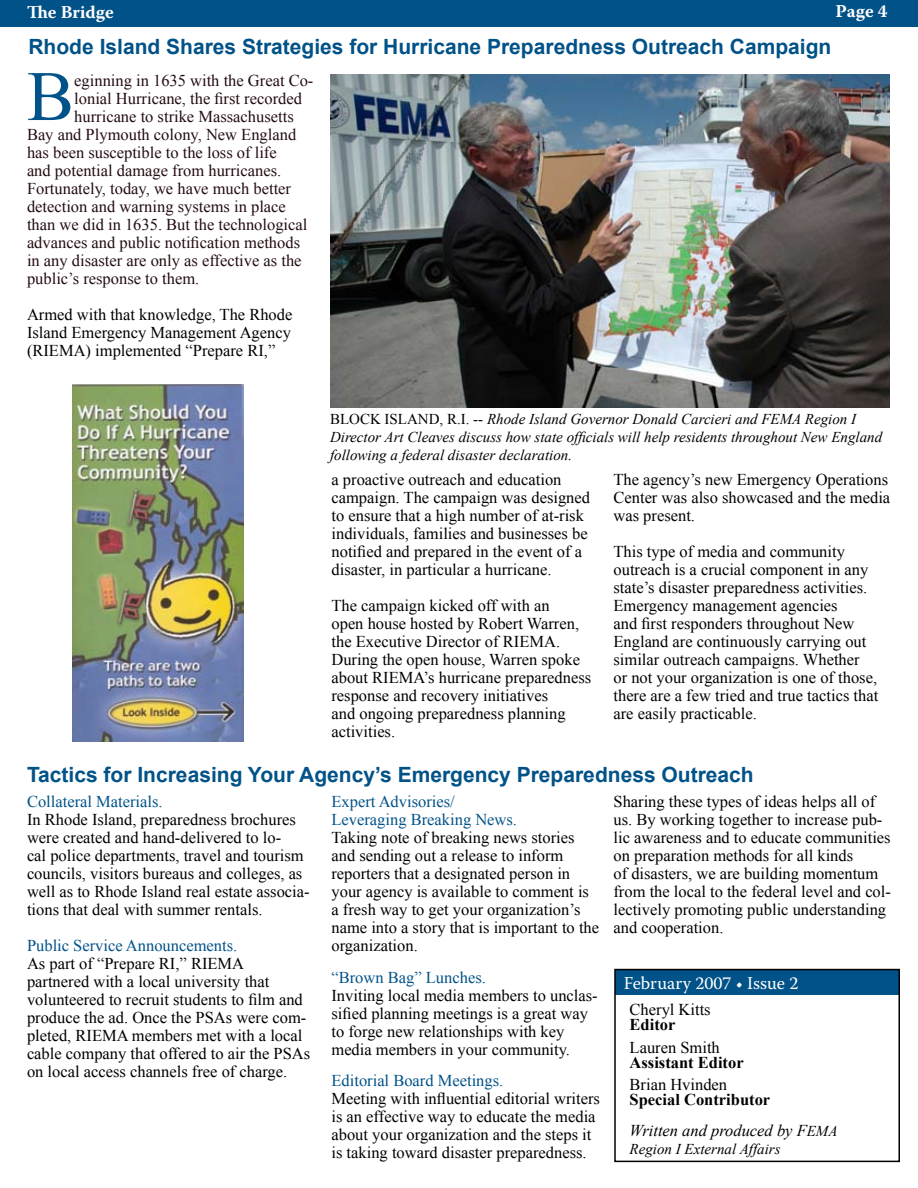
<style>
.page{position:relative;width:918px;height:1188px;background:#fff}
.page>*{position:absolute;margin:0;border:0;box-sizing:border-box;transform-origin:0 0}
.t1{font:70.8px "Times New Roman";color:#005288}
.t2{font:700 21px "Arial";color:#005288}
.t3{font:18px "Warnock Pro";color:#fff}
.t4{font:700 18px "Warnock Pro";color:#fffcfd}
.t5{font:16.5px/18px "Times New Roman";color:#000}
.t6{font:16.5px "Times New Roman";color:#240d11}
.t7{font:16.5px/18px "Times New Roman";color:#005288}
.t8{font:italic 16.5px/30.6px "Times New Roman";color:#000}
.t9{font:700 16.5px "Times New Roman";color:#000}
.t10{font:italic 15px/18px "Times New Roman";color:#000}
.s1{font-style:normal}
.s2{font-weight:700;font-style:normal}
.s3{font-size:15px}
</style>
<div class="page">
<div style="left:0;top:0;width:918px;height:27px;background:#005288"></div>
<img style="left:330px;top:74px;width:560px;height:333px">
<img style="left:73px;top:384px;width:170px;height:358px">
<div style="left:616px;top:970px;width:283px;height:25px;background:#005288"></div>
<div style="left:614px;top:969px;width:286px;height:193px;border:2px solid #000"></div>
<p class="t4" style="left:27px;top:1px;width:88px">The Bridge</p>
<p class="t4" style="left:836px;top:1px;width:53px">Page 4</p>
<p class="t2" style="left:28px;top:33px;width:804px">Rhode Island Shares Strategies for Hurricane Preparedness Outreach Campaign</p>
<h1 class="t1" style="left:27px;top:49px;width:49px">B</h1>
<p class="t6" style="left:74px;top:69px;width:241px">eginning in 1635 with the Great Co-</p>
<p class="t6" style="left:74px;top:87px;width:229px">lonial Hurricane, the first recorded</p>
<p class="t6" style="left:74px;top:105px;width:221px">hurricane to strike Massachusetts</p>
<p class="t6" style="left:27px;top:123px;width:271px">Bay and Plymouth colony, New England</p>
<p class="t6" style="left:27px;top:141px;width:251px">has been susceptible to the loss of life</p>
<p class="t6" style="left:27px;top:159px;width:256px">and potential damage from hurricanes.</p>
<p class="t6" style="left:27px;top:177px;width:266px">Fortunately, today, we have much better</p>
<p class="t6" style="left:27px;top:195px;width:260px">detection and warning systems in place</p>
<p class="t6" style="left:27px;top:213px;width:282px">than we did in 1635. But the technological</p>
<p class="t6" style="left:27px;top:231px;width:275px">advances and public notification methods</p>
<p class="t6" style="left:27px;top:249px;width:276px">in any disaster are only as effective as the</p>
<p class="t6" style="left:27px;top:267px;width:174px">public’s response to them.</p>
<p class="t5" style="left:27px;top:305px;width:267px;text-align:justify">Armed with that knowledge, The Rhode Island Emergency Management Agency (RIEMA) implemented “Prepare RI,”</p>
<p class="t10" style="left:330px;top:410px;width:554px"><span class="s1">BLOCK ISLAND, R.I. --</span> Rhode Island Governor Donald Carcieri and FEMA Region I<br>Director Art Cleaves discuss how state officials will help residents throughout New England following a federal disaster declaration.</p>
<p class="t5" style="left:332px;top:470px;width:260px">a proactive outreach and education campaign. The campaign was designed to ensure that a high number of at-risk individuals, families and businesses be notified and prepared in the event of a disaster, in particular a hurricane.</p>
<p class="t5" style="left:332px;top:596px;width:261px">The campaign kicked off with an<br>open house hosted by Robert Warren, the Executive Director of RIEMA.<br>During the open house, Warren spoke about RIEMA’s hurricane preparedness response and recovery initiatives<br>and ongoing preparedness planning activities.</p>
<p class="t5" style="left:614px;top:470px;width:278px">The agency’s new Emergency Operations<br>Center was also showcased and the media was present.</p>
<p class="t5" style="left:614px;top:542px;width:266px">This type of media and community outreach is a crucial component in any state’s disaster preparedness activities.<br>Emergency management agencies<br>and first responders throughout New England are continuously carrying out similar outreach campaigns. Whether<br>or not your organization is one of those, there are a few tried and true tactics that are easily practicable.</p>
<p class="t2" style="left:27px;top:761px;width:728px">Tactics for Increasing Your Agency’s Emergency Preparedness Outreach</p>
<p class="t7" style="left:27px;top:793px;width:137px">Collateral Materials.</p>
<p class="t5" style="left:27px;top:811px;width:284px">In Rhode Island, preparedness brochures were created and hand-delivered to lo-<br>cal police departments, travel and tourism councils, visitors bureaus and colleges, as well as to Rhode Island real estate associa&shy;tions that deal with summer rentals.</p>
<p class="t7" style="left:27px;top:937px;width:212px">Public Service Announcements.</p>
<p class="t5" style="left:27px;top:955px;width:285px">As part of “Prepare RI,” RIEMA partnered with a local university that volunteered to recruit students to film and produce the ad. Once the PSAs were com&shy;pleted, RIEMA members met with a local cable company that offered to air the PSAs on local access channels free of charge.</p>
<p class="t7" style="left:332px;top:792px;width:187px">Expert Advisories/<br>Leveraging Breaking News.</p>
<p class="t5" style="left:332px;top:828px;width:269px">Taking note of breaking news stories and sending out a release to inform reporters that a designated person in your agency is available to comment is a fresh way to get your organization’s name into a story that is important to the organization.</p>
<p class="t7" style="left:332px;top:968px;width:156px">“Brown Bag” Lunches.</p>
<p class="t5" style="left:332px;top:986px;width:268px">Inviting local media members to unclas&shy;sified planning meetings is a great way to forge new relationships with key media members in your community.</p>
<p class="t7" style="left:332px;top:1071px;width:173px">Editorial Board Meetings.</p>
<p class="t5" style="left:332px;top:1089px;width:270px">Meeting with influential editorial writers is an effective way to educate the media about your organization and the steps it is taking toward disaster preparedness.</p>
<p class="t5" style="left:614px;top:792px;width:279px">Sharing these types of ideas helps all of us. By working together to increase pub&shy;lic awareness and to educate communities on preparation methods for all kinds<br>of disasters, we are building momentum from the local to the federal level and col&shy;lectively promoting public understanding and cooperation.</p>
<p class="t3" style="left:624px;top:973px;width:176px">February 2007 • Issue 2</p>
<p class="t5" style="left:630px;top:1000px;width:83px">Cheryl Kitts</p>
<p class="t9" style="left:630px;top:1013px;width:47px">Editor</p>
<p class="t5" style="left:630px;top:1038px;width:92px">Lauren Smith</p>
<p class="t9" style="left:630px;top:1051px;width:116px">Assistant Editor</p>
<p class="t5" style="left:630px;top:1075px;width:99px">Brian Hvinden</p>
<p class="t8" style="left:630px;top:1084px;width:210px"><span class="s2">Special Contributor<br></span>Written and produced by F<span class="s3">EMA</span></p>
<p class="t10" style="left:630px;top:1139px;width:152px">Region I External Affairs</p>
</div>
